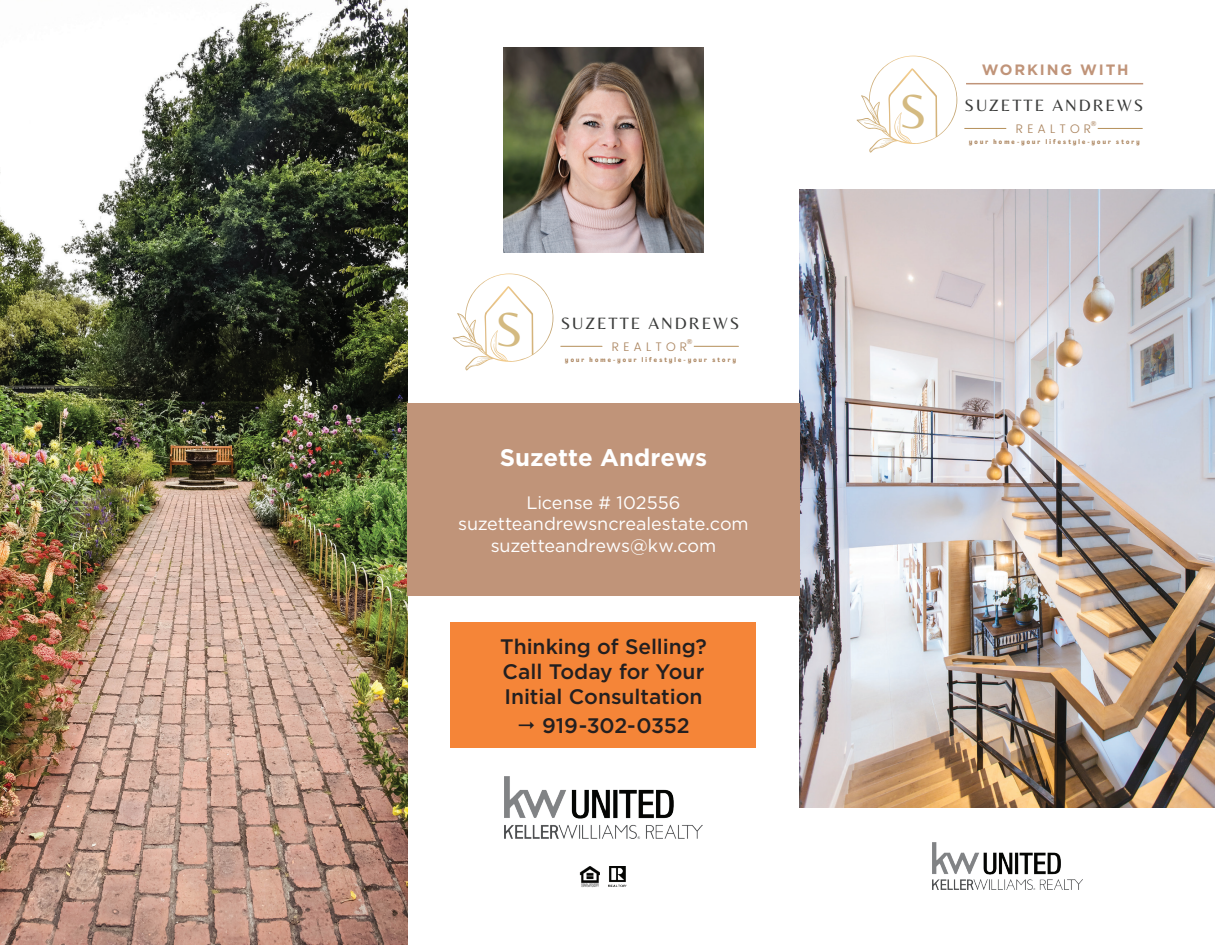
<style>
.page{position:relative;width:1215px;height:945px;background:#fff}
.page>*{position:absolute;margin:0;border:0;box-sizing:border-box;transform-origin:0 0}
.t1{font:49.65px "Belleza";color:#d4ba81}
.t2{font:700 24px "Gotham";color:#fff}
.t3{font:500 21px/25.2px "Gotham";color:#231f20;text-align:justify}
.t4{font:18px/21.6px "Gotham";letter-spacing:-.005em;color:#fff;text-align:center}
.t5{font:17.1px "Belleza";letter-spacing:.115em;color:#3a3b3a}
.t6{font:700 15px "Gotham";letter-spacing:.12em;color:#c09479}
.t7{font:300 12.45px "Poppins";letter-spacing:.33em;color:#aa845e}
.t8{font:500 7.05px "Poppins";color:#aa845e}
.t9{font:700 6.45px "Agrandir Tight";letter-spacing:.33em;color:#aa845e}
</style>
<div class="page">
<img style="left:800px;top:190px;width:415px;height:617px">
<img style="left:0;top:0;width:407px;height:945px">
<div style="left:407px;top:403px;width:393px;height:193px;background:#c09479"></div>
<img style="left:609px;top:866px;width:17px;height:21px">
<img style="left:580px;top:866px;width:20px;height:21px">
<hr style="left:965px;top:128px;width:41px;height:1px;background:#b58f5a">
<hr style="left:1098px;top:128px;width:44px;height:1px;background:#b58f5a">
<svg style="left:857px;top:56px;width:101px;height:97px"></svg>
<img style="left:932px;top:843px;width:151px;height:47px">
<img style="left:504px;top:776px;width:199px;height:62px">
<hr style="left:966px;top:83px;width:177px;height:1px;background:#c09479">
<img style="left:503px;top:47px;width:201px;height:206px">
<hr style="left:561px;top:346px;width:41px;height:1px;background:#b58f5a">
<hr style="left:694px;top:346px;width:44px;height:1px;background:#b58f5a">
<svg style="left:453px;top:273px;width:101px;height:97px"></svg>
<div style="left:450px;top:622px;width:306px;height:126px;background:#f58538"></div>
<h1 class="t1" style="left:495px;top:300px;width:29px">S</h1>
<p class="t5" style="left:561px;top:313px;width:180px">SUZETTE ANDREWS</p>
<p class="t8" style="left:687px;top:336px;width:7px">®</p>
<p class="t7" style="left:612px;top:338px;width:77px">REALTOR</p>
<p class="t9" style="left:565px;top:356px;width:172px">your home-your lifestyle-your story</p>
<h2 class="t2" style="left:500px;top:441px;width:209px">Suzette Andrews</h2>
<p class="t4" style="left:458px;top:491px;width:292px">License # 102556 suzetteandrewsncrealestate.com suzetteandrews@kw.com</p>
<p class="t3" style="left:500px;top:633px;width:208px">Thinking of Selling?<br>Call Today for Your Initial Consultation</p>
<p class="t3" style="left:542px;top:712px;width:149px">919-302-0352</p>
<h1 class="t1" style="left:899px;top:82px;width:29px">S</h1>
<p class="t6" style="left:982px;top:60px;width:148px">WORKING WITH</p>
<p class="t5" style="left:965px;top:95px;width:180px">SUZETTE ANDREWS</p>
<p class="t8" style="left:1091px;top:118px;width:7px">®</p>
<p class="t7" style="left:1016px;top:120px;width:77px">REALTOR</p>
<p class="t9" style="left:969px;top:138px;width:172px">your home-your lifestyle-your story</p>
</div>
